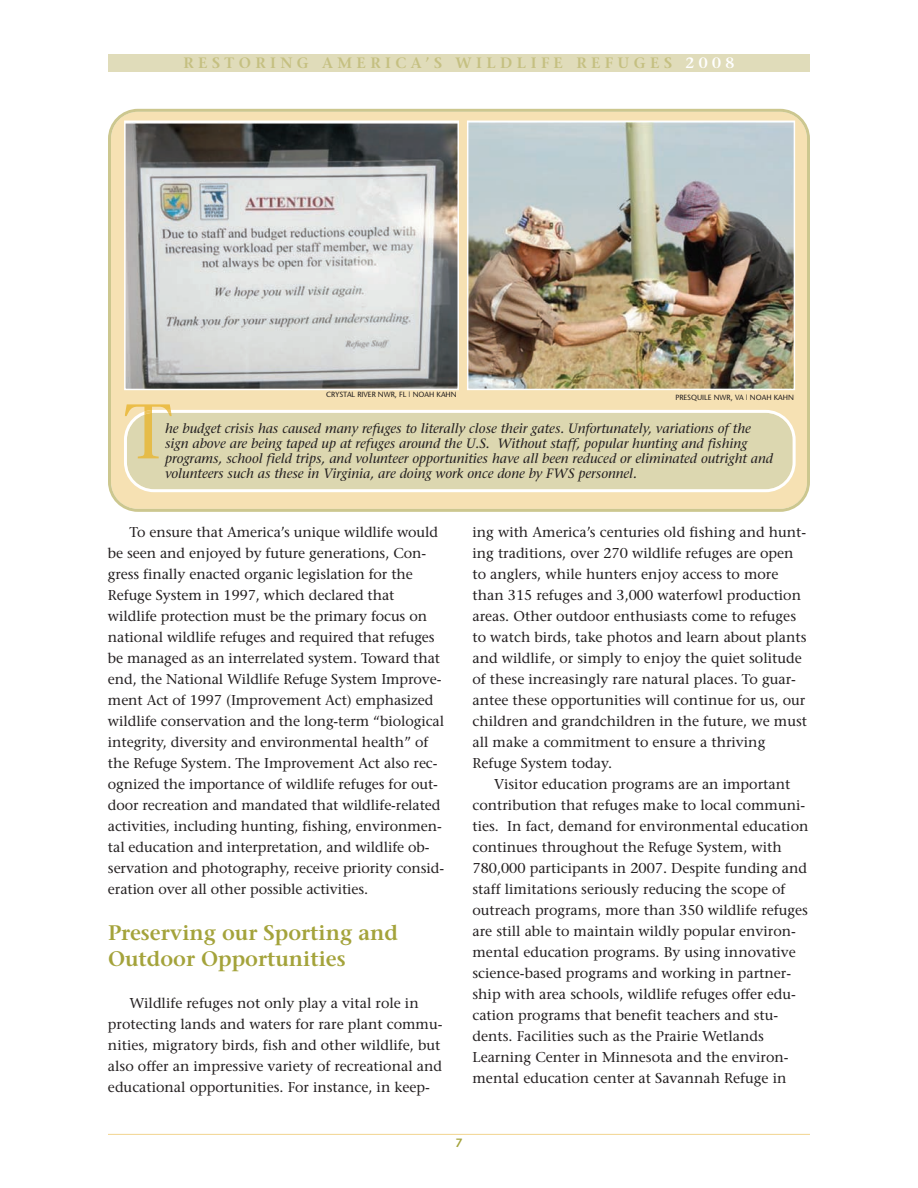
<style>
.page{position:relative;width:918px;height:1188px;background:#fff}
.page>*{position:absolute;margin:0;border:0;box-sizing:border-box;transform-origin:0 0}
.t1{font:600 21px/25.5px "Stone Serif";color:#a4a33b}
.t2{font:600 15px "Stone Serif";letter-spacing:.295em;color:#c5c081}
.t3{font:14.25px/21px "Stone Serif";color:#231f20}
.t4{font:italic 13.5px/15px "Stone Serif";color:#231f20}
.t5{font:600 12px "Stone Sans";color:#a4a33b}
.t6{font:7.5px "Stone Sans";color:#231f20}
.s1{color:#fff}
</style>
<div class="page">
<hr style="left:108px;top:1134px;width:702px;height:1px;background:#f2d48f">
<div style="left:108px;top:54px;width:702px;height:18px;background:#e0dcba"></div>
<svg style="left:108px;top:109px;width:702px;height:403px;background:#f0deb1"></svg>
<img style="left:127px;top:124px;width:329px;height:263px">
<div style="left:124px;top:121px;width:335px;height:269px;border:2px solid #fff"></div>
<img style="left:470px;top:124px;width:322px;height:263px">
<div style="left:467px;top:121px;width:328px;height:269px;border:2px solid #fff"></div>
<svg style="left:124px;top:410px;width:672px;height:82px;background:#dedab5"></svg>
<svg style="left:125px;top:404px;width:47px;height:55px;background:#e3d49e"></svg>
<p class="t2" style="left:183px;top:57px;width:553px">RESTORING AMERICA’S WILDLIFE REFUGES <span class="s1">2008</span></p>
<p class="t6" style="left:326px;top:391px;width:132px">CRYSTAL RIVER NWR, FL | NOAH KAHN</p>
<p class="t6" style="left:675px;top:394px;width:120px">PRESQUILE NWR, VA | NOAH KAHN</p>
<p class="t4" style="left:165px;top:422px;width:609px">he budget crisis has caused many refuges to literally close their gates. Unfortunately, variations of the sign above are being taped up at refuges around the U.S. Without staff, popular hunting and fishing programs, school field trips, and volunteer opportunities have all been reduced or eliminated outright and volunteers such as these in Virginia, are doing work once done by FWS personnel.</p>
<p class="t3" style="left:108px;top:523px;width:338px;text-indent:22px">To ensure that America’s unique wildlife would be seen and enjoyed by future generations, Con&shy;gress finally enacted organic legislation for the Refuge System in 1997, which declared that wildlife protection must be the primary focus on national wildlife refuges and required that refuges be managed as an interrelated system. Toward that end, the National Wildlife Refuge System Improve&shy;ment Act of 1997 (Improvement Act) emphasized wildlife conservation and the long-term “biological integrity, diversity and environmental health” of the Refuge System. The Improvement Act also rec&shy;ognized the importance of wildlife refuges for out&shy;door recreation and mandated that wildlife-related activities, including hunting, fishing, environmen&shy;tal education and interpretation, and wildlife ob&shy;servation and photography, receive priority consid&shy;eration over all other possible activities.</p>
<h1 class="t1" style="left:108px;top:923px;width:292px">Preserving our Sporting and<br>Outdoor Opportunities</h1>
<p class="t3" style="left:108px;top:994px;width:336px;text-indent:22px">Wildlife refuges not only play a vital role in protecting lands and waters for rare plant commu&shy;nities, migratory birds, fish and other wildlife, but also offer an impressive variety of recreational and educational opportunities. For instance, in keep-</p>
<p class="t3" style="left:472px;top:523px;width:336px">ing with America’s centuries old fishing and hunt&shy;ing traditions, over 270 wildlife refuges are open to anglers, while hunters enjoy access to more than 315 refuges and 3,000 waterfowl production areas. Other outdoor enthusiasts come to refuges to watch birds, take photos and learn about plants and wildlife, or simply to enjoy the quiet solitude of these increasingly rare natural places. To guar&shy;antee these opportunities will continue for us, our children and grandchildren in the future, we must all make a commitment to ensure a thriving Refuge System today.</p>
<p class="t3" style="left:472px;top:775px;width:337px;text-indent:22px">Visitor education programs are an important contribution that refuges make to local communi&shy;ties. In fact, demand for environmental education continues throughout the Refuge System, with 780,000 participants in 2007. Despite funding and staff limitations seriously reducing the scope of outreach programs, more than 350 wildlife refuges are still able to maintain wildly popular environ&shy;mental education programs. By using innovative science-based programs and working in partner&shy;ship with area schools, wildlife refuges offer edu&shy;cation programs that benefit teachers and stu&shy;dents. Facilities such as the Prairie Wetlands Learning Center in Minnesota and the environ&shy;mental education center at Savannah Refuge in</p>
<p class="t5" style="left:456px;top:1138px;width:8px">7</p>
</div>
